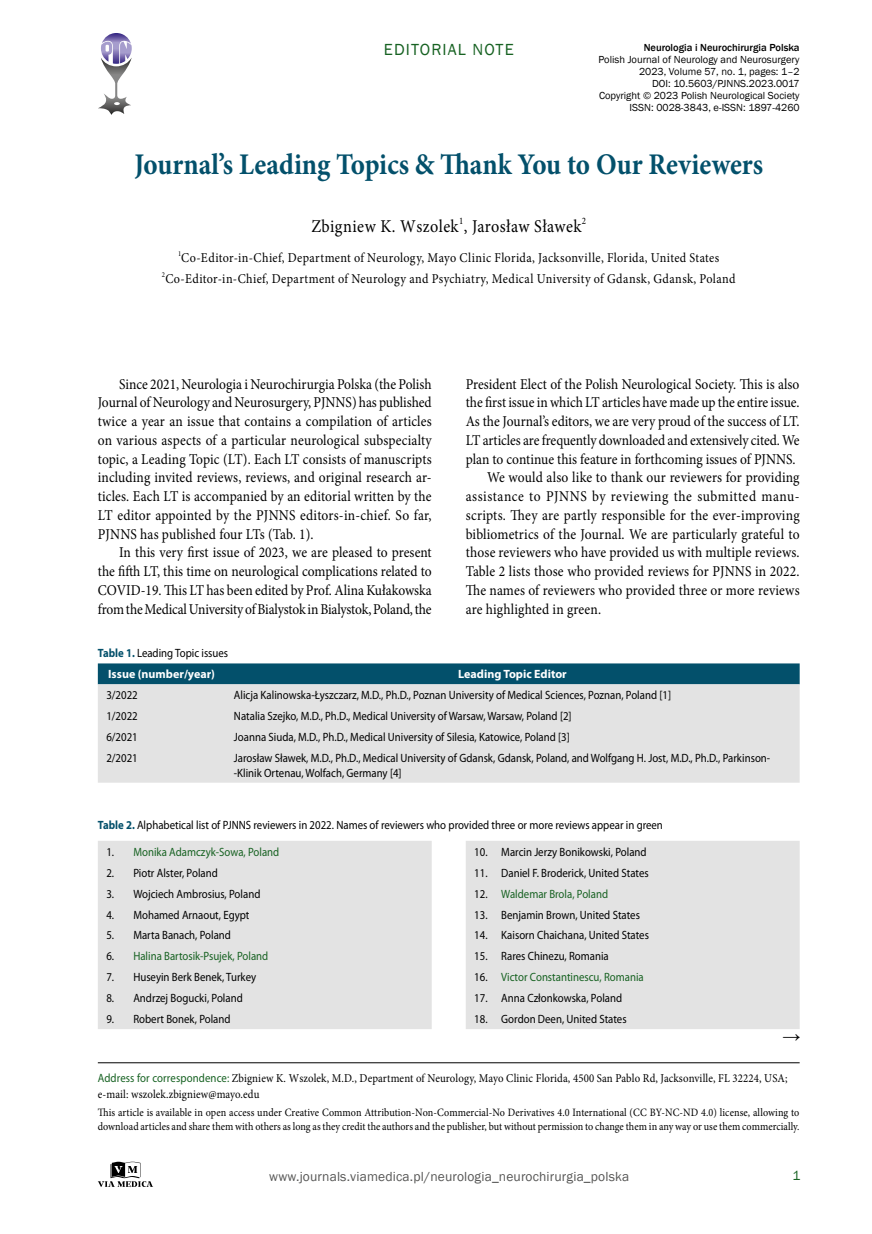
<style>
.page{position:relative;width:872px;height:1234px;background:#fff}
.page>*{position:absolute;margin:0;border:0;box-sizing:border-box;transform-origin:0 0}
.t1{font:700 30px "Minion Pro";color:#03506b;scale:.9 1}
.t2{font:18px "Minion Pro";letter-spacing:.03em;color:#000;scale:.9 1}
.t3{font:600 18px "Franklin Gothic";color:#000}
.t4{font:16.5px "Franklin Gothic";letter-spacing:.07em;color:#176222}
.t5{font:15px/18.8px "Minion Pro";letter-spacing:.005em;color:#000;text-align:justify;scale:.9 1}
.t6{font:15px "Minion Pro";letter-spacing:.04em;color:#000;scale:.9 1}
.t7{font:13.5px/21px "Minion Pro";letter-spacing:.03em;color:#000;text-align:center;scale:.9 1}
.t8{font:13.5px "Franklin Gothic";letter-spacing:.01em;color:#575756}
.t9{font:13.5px "Franklin Gothic";color:#176222}
.t10{font:12px/21px "Myriad Pro";color:#000;text-align:center;scale:.9 1}
.t11{font:12px/16.5px "Minion Pro";letter-spacing:.01em;color:#000;scale:.9 1}
.t12{font:12px "Myriad Pro";color:#176222;scale:.9 1}
.t13{font:700 12px "Myriad Pro";color:#fff}
.t14{font:11.25px/13.5px "Minion Pro";letter-spacing:.005em;color:#000;scale:.9 1}
.t15{font:10.5px/12px "Franklin Gothic";color:#000;text-align:right}
.t16{font:500 10.5px "Franklin Gothic";color:#000}
.t17{font:9.9px "Minion Pro";color:#000;scale:.9 1}
.s1{font-weight:700;color:#03506b}
.s2{font-weight:700;color:#fff}
.s3{color:#000}
.s4{font-family:"Myriad Pro";color:#176222}
</style>
<div class="page">
<svg style="left:98px;top:1161px;width:55px;height:25px"></svg>
<svg style="left:98px;top:33px;width:34px;height:82px"></svg>
<hr style="left:98px;top:1062px;width:701px;height:1px;background:#000">
<div style="left:98px;top:663px;width:701px;height:21px;background:#03506b"></div>
<div style="left:98px;top:684px;width:701px;height:98px;background:#e3e3e3"></div>
<div style="left:98px;top:841px;width:334px;height:187px;background:#e3e3e3"></div>
<div style="left:466px;top:841px;width:333px;height:187px;background:#e3e3e3"></div>
<p class="t4" style="left:384px;top:39px;width:131px">EDITORIAL NOTE</p>
<p class="t16" style="left:643px;top:41px;width:157px">Neurologia i Neurochirurgia Polska</p>
<p class="t15" style="left:598px;top:54px;width:203px">Polish Journal of Neurology and Neurosurgery 2023, Volume 57, no. 1, pages: 1–2<br>DOI: 10.5603/PJNNS.2023.0017<br>Copyright © 2023 Polish Neurological Society ISSN: 0028-3843, e-ISSN: 1897-4260</p>
<h1 class="t1" style="left:134px;top:143px;width:700px">Journal’s Leading Topics &amp; Thank You to Our Reviewers</h1>
<p class="t2" style="left:311px;top:214px;width:301px">Zbigniew K. Wszolek , Jarosław Sławek</p>
<p class="t17" style="left:459px;top:214px;width:6px">1</p>
<p class="t17" style="left:582px;top:214px;width:6px">2</p>
<p class="t7" style="left:162px;top:247px;width:639px"><sup>1</sup>Co-Editor-in-Chief, Department of Neurology, Mayo Clinic Florida, Jacksonville, Florida, United States<br><sup>2</sup>Co-Editor-in-Chief, Department of Neurology and Psychiatry, Medical University of Gdansk, Gdansk, Poland</p>
<p class="t5" style="left:98px;top:374px;width:372px;text-indent:21px">Since 2021, Neurologia i Neurochirurgia Polska (the Polish Journal of Neurology and Neurosurgery, PJNNS) has published twice a year an issue that contains a compilation of articles on various aspects of a particular neurological subspecialty topic, a Leading Topic (LT). Each LT consists of manuscripts including invited reviews, reviews, and original research ar&shy;ticles. Each LT is accompanied by an editorial written by the LT editor appointed by the PJNNS editors-in-chief. So far, PJNNS has published four LTs (Tab. 1).</p>
<p class="t5" style="left:98px;top:543px;width:372px;text-indent:21px">In this very first issue of 2023, we are pleased to present the fifth LT, this time on neurological complications related to COVID-19. This LT has been edited by Prof. Alina Kułakowska from the Medical University of Bialystok in Bialystok, Poland, the</p>
<p class="t10" style="left:98px;top:643px;width:146px"><span class="s1">Table 1.</span> Leading Topic issues<br><span class="s2">Issue (number/year)</span></p>
<p class="t5" style="left:466px;top:374px;width:372px">President Elect of the Polish Neurological Society. This is also</p>
<p class="t5" style="left:466px;top:393px;width:372px">the first issue in which LT articles have made up the entire issue.</p>
<p class="t5" style="left:466px;top:412px;width:372px">As the Journal’s editors, we are very proud of the success of LT.</p>
<p class="t5" style="left:466px;top:430px;width:372px">LT articles are frequently downloaded and extensively cited. We</p>
<p class="t5" style="left:466px;top:449px;width:368px">plan to continue this feature in forthcoming issues of PJNNS.</p>
<p class="t5" style="left:487px;top:468px;width:349px">We would also like to thank our reviewers for providing</p>
<p class="t6" style="left:466px;top:486px;width:372px">assistance to PJNNS by reviewing the submitted manu-</p>
<p class="t5" style="left:466px;top:505px;width:372px">scripts. They are partly responsible for the ever-improving</p>
<p class="t5" style="left:466px;top:524px;width:372px">bibliometrics of the Journal. We are particularly grateful to</p>
<p class="t5" style="left:466px;top:543px;width:372px">those reviewers who have provided us with multiple reviews.</p>
<p class="t5" style="left:466px;top:562px;width:372px">Table 2 lists those who provided reviews for PJNNS in 2022.</p>
<p class="t5" style="left:466px;top:580px;width:372px">The names of reviewers who provided three or more reviews</p>
<p class="t5" style="left:466px;top:599px;width:152px">are highlighted in green.</p>
<p class="t13" style="left:458px;top:667px;width:110px">Leading Topic Editor</p>
<p class="t10" style="left:106px;top:685px;width:36px">3/2022</p>
<p class="t10" style="left:234px;top:685px;width:487px">Alicja Kalinowska-Łyszczarz, M.D., Ph.D., Poznan University of Medical Sciences, Poznan, Poland [1]</p>
<p class="t10" style="left:106px;top:705px;width:36px">1/2022</p>
<p class="t10" style="left:234px;top:705px;width:377px">Natalia Szejko, M.D., Ph.D., Medical University of Warsaw, Warsaw, Poland [2]</p>
<p class="t10" style="left:106px;top:726px;width:36px">6/2021</p>
<p class="t10" style="left:234px;top:726px;width:375px">Joanna Siuda, M.D., Ph.D., Medical University of Silesia, Katowice, Poland [3]</p>
<p class="t10" style="left:106px;top:747px;width:36px">2/2021</p>
<p class="t10" style="left:234px;top:750px;width:597px;line-height:14.7px;text-align:left">Jarosław Sławek, M.D., Ph.D., Medical University of Gdansk, Gdansk, Poland, and Wolfgang H. Jost, M.D., Ph.D., Parkinson--Klinik Ortenau, Wolfach, Germany [4]</p>
<p class="t10" style="left:98px;top:814px;width:629px"><span class="s1">Table 2.</span> Alphabetical list of PJNNS reviewers in 2022. Names of reviewers who provided three or more reviews appear in green</p>
<p class="t12" style="left:106px;top:845px;width:194px"><span class="s3">1.</span> Monika Adamczyk-Sowa, Poland</p>
<p class="t10" style="left:106px;top:862px;width:125px">2. Piotr Alster, Poland</p>
<p class="t10" style="left:106px;top:883px;width:173px">3. Wojciech Ambrosius, Poland</p>
<p class="t10" style="left:106px;top:904px;width:161px">4. Mohamed Arnaout, Egypt</p>
<p class="t10" style="left:106px;top:924px;width:140px">5. Marta Banach, Poland</p>
<p class="t12" style="left:106px;top:949px;width:181px"><span class="s3">6.</span> Halina Bartosik-Psujek, Poland</p>
<p class="t10" style="left:106px;top:966px;width:168px">7. Huseyin Berk Benek, Turkey</p>
<p class="t10" style="left:106px;top:987px;width:153px">8. Andrzej Bogucki, Poland</p>
<p class="t10" style="left:106px;top:1008px;width:140px">9. Robert Bonek, Poland</p>
<p class="t10" style="left:474px;top:841px;width:193px">10. Marcin Jerzy Bonikowski, Poland</p>
<p class="t10" style="left:474px;top:862px;width:195px">11. Daniel F. Broderick, United States</p>
<p class="t12" style="left:474px;top:886px;width:150px"><span class="s3">12.</span> Waldemar Brola, Poland</p>
<p class="t10" style="left:474px;top:904px;width:186px">13. Benjamin Brown, United States</p>
<p class="t10" style="left:474px;top:924px;width:196px">14. Kaisorn Chaichana, United States</p>
<p class="t10" style="left:474px;top:945px;width:151px">15. Rares Chinezu, Romania</p>
<p class="t12" style="left:474px;top:970px;width:190px"><span class="s3">16.</span> Victor Constantinescu, Romania</p>
<p class="t10" style="left:474px;top:987px;width:166px">17. Anna Członkowska, Poland</p>
<p class="t10" style="left:474px;top:1008px;width:171px">18. Gordon Deen, United States</p>
<p class="t3" style="left:782px;top:1024px;width:19px">→</p>
<p class="t11" style="left:98px;top:1069px;width:768px"><span class="s4">Address for correspondence:</span> Zbigniew K. Wszolek, M.D., Department of Neurology, Mayo Clinic Florida, 4500 San Pablo Rd, Jacksonville, FL 32224, USA; e-mail: wszolek.zbigniew@mayo.edu</p>
<p class="t14" style="left:98px;top:1105px;width:781px">This article is available in open access under Creative Common Attribution-Non-Commercial-No Derivatives 4.0 International (CC BY-NC-ND 4.0) license, allowing to download articles and share them with others as long as they credit the authors and the publisher, but without permission to change them in any way or use them commercially.</p>
<p class="t8" style="left:269px;top:1167px;width:361px">www.journals.viamedica.pl/neurologia_neurochirurgia_polska</p>
<p class="t9" style="left:792px;top:1166px;width:9px">1</p>
</div>
